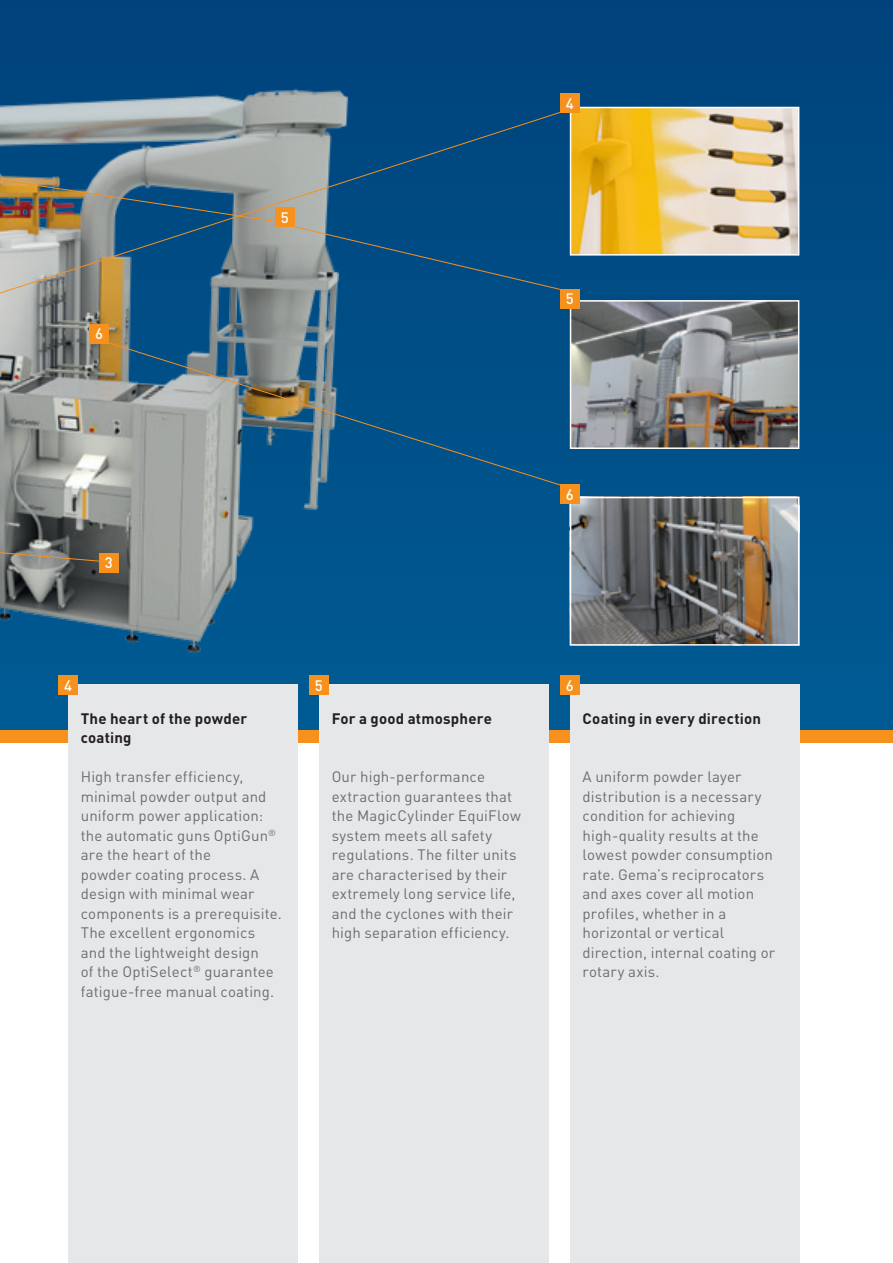
<style>
.page{position:relative;width:893px;height:1263px;background:#fff}
.page>*{position:absolute;margin:0;border:0;box-sizing:border-box;transform-origin:0 0}
.t1{font:15px/19.5px "DIN Pro";letter-spacing:.01em;color:#6c6d70}
.t2{font:700 15px/19.5px "DIN Pro";letter-spacing:.015em;color:#231f20}
.t3{font:500 15px "DIN Pro";color:#fff}
</style>
<div class="page">
<div style="left:0;top:0;width:893px;height:737px;background:linear-gradient(to bottom,#00427b,#025c93)"></div>
<div style="left:0;top:730px;width:893px;height:13px;background:#f6911e"></div>
<img style="left:573px;top:110px;width:223px;height:143px">
<div style="left:570px;top:107px;width:229px;height:149px;border:2px solid #fff"></div>
<img style="left:573px;top:500px;width:223px;height:143px">
<div style="left:570px;top:497px;width:229px;height:149px;border:2px solid #fff"></div>
<img style="left:0;top:83px;width:412px;height:593px">
<img style="left:573px;top:303px;width:223px;height:143px">
<div style="left:570px;top:300px;width:229px;height:149px;border:2px solid #fff"></div>
<div style="left:68px;top:685px;width:230px;height:578px;background:#e6e7e9"></div>
<div style="left:319px;top:685px;width:230px;height:578px;background:#e6e7e9"></div>
<div style="left:570px;top:685px;width:229px;height:578px;background:#e6e7e9"></div>
<div style="left:58px;top:676px;width:20px;height:19px;background:#f6911e"></div>
<div style="left:309px;top:676px;width:19px;height:19px;background:#f6911e"></div>
<div style="left:560px;top:676px;width:19px;height:19px;background:#f6911e"></div>
<svg style="left:0;top:504px;width:113px;height:59px;background:#676965"></svg>
<div style="left:560px;top:94px;width:19px;height:19px;background:#f6911e"></div>
<div style="left:560px;top:289px;width:19px;height:19px;background:#f6911e"></div>
<div style="left:560px;top:485px;width:19px;height:19px;background:#f6911e"></div>
<div style="left:90px;top:324px;width:19px;height:19px;background:#f6911e"></div>
<svg style="left:0;top:111px;width:562px;height:212px;background:#476f8b"></svg>
<svg style="left:294px;top:226px;width:269px;height:65px;background:#195885"></svg>
<svg style="left:107px;top:342px;width:455px;height:144px;background:#3a6c8b"></svg>
<div style="left:99px;top:553px;width:19px;height:19px;background:#f6911e"></div>
<svg style="left:0;top:152px;width:282px;height:71px;background:#687b84"></svg>
<p class="t3" style="left:95px;top:322px;width:9px">6</p>
<p class="t3" style="left:281px;top:205px;width:9px">5</p>
<p class="t3" style="left:566px;top:91px;width:9px">4</p>
<p class="t3" style="left:566px;top:287px;width:9px">5</p>
<p class="t3" style="left:105px;top:551px;width:9px">3</p>
<p class="t3" style="left:566px;top:482px;width:9px">6</p>
<p class="t3" style="left:64px;top:673px;width:9px">4</p>
<p class="t3" style="left:315px;top:673px;width:9px">5</p>
<p class="t3" style="left:566px;top:673px;width:9px">6</p>
<p class="t2" style="left:81px;top:707px;width:168px">The heart of the powder coating</p>
<p class="t1" style="left:81px;top:765px;width:203px">High transfer efficiency, minimal powder output and uniform power application: the automatic guns OptiGun<sup>® </sup>are the heart of the<br>powder coating process. A design with minimal wear components is a prerequisite.<br>The excellent ergonomics and the lightweight design<br>of the OptiSelect<sup>®</sup> guarantee fatigue-free manual coating.</p>
<p class="t2" style="left:332px;top:707px;width:162px">For a good atmosphere</p>
<p class="t1" style="left:332px;top:765px;width:191px">Our high-performance extraction guarantees that the MagicCylinder EquiFlow system meets all safety regulations. The filter units are characterised by their extremely long service life, and the cyclones with their high separation efficiency.</p>
<p class="t2" style="left:583px;top:707px;width:180px">Coating in every direction</p>
<p class="t1" style="left:583px;top:765px;width:194px">A uniform powder layer distribution is a necessary condition for achieving high‑quality results at the lowest powder consumption rate. Gema’s reciprocators and axes cover all motion profiles, whether in a horizontal or vertical direction, internal coating or rotary axis.</p>
</div>
